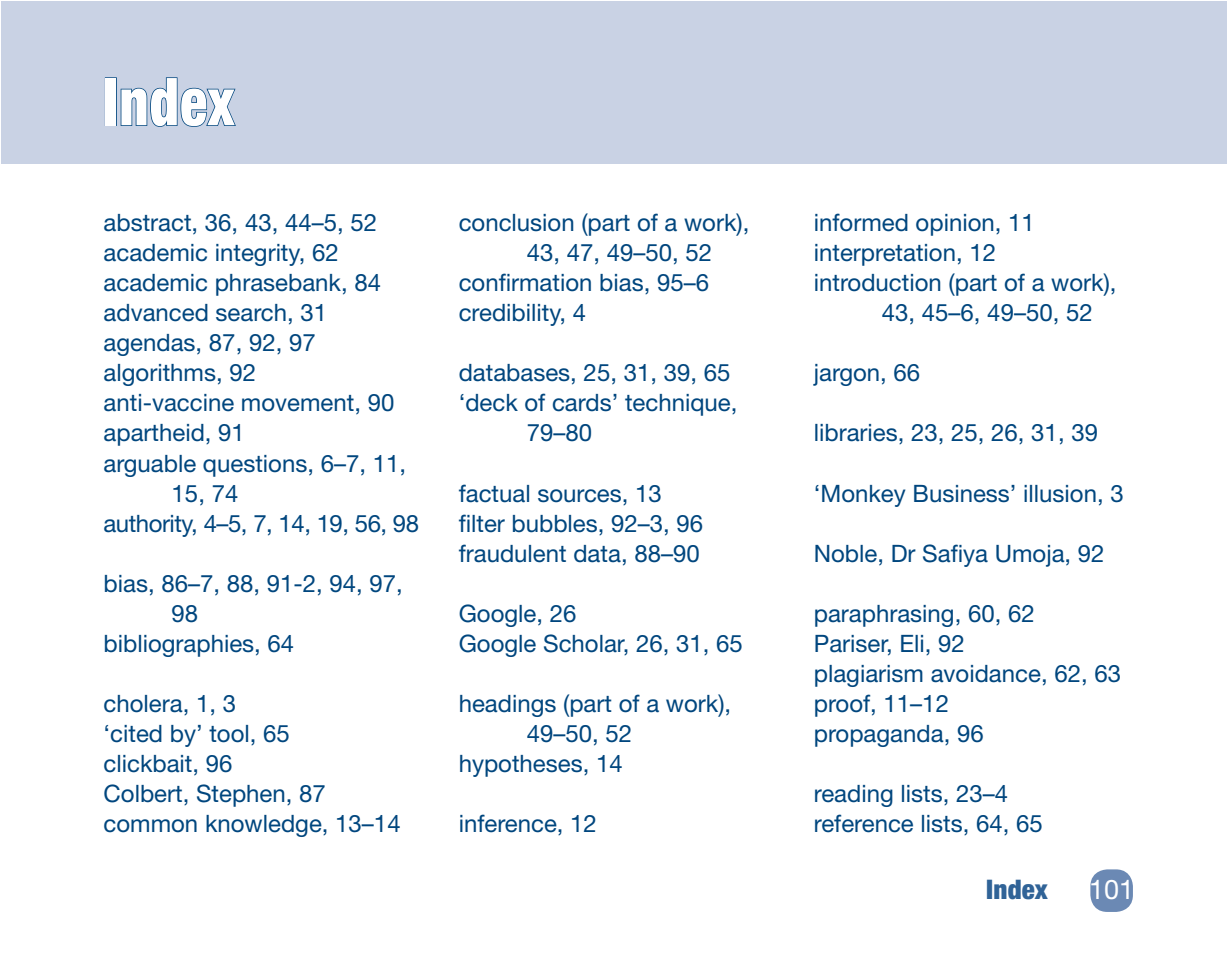
<style>
.page{position:relative;width:1228px;height:973px;background:#fff}
.page>*{position:absolute;margin:0;border:0;box-sizing:border-box;transform-origin:0 0}
.t1{font:900 condensed 66px "Helvetica Neue LT Std";letter-spacing:.02em;color:#fff;scale:.85 1}
.t2{font:900 condensed 27px "Helvetica Neue LT Std";letter-spacing:.01em;color:#306397}
.t3{font:27px "Helvetica Neue LT Std";color:#fff}
.t4{font:24px/30px "Helvetica Neue LT Std";color:#00467e}
.t5{font:24px "Helvetica Neue LT Std";letter-spacing:-.02em;color:#00467e}
</style>
<div class="page">
<div style="left:1090px;top:869px;width:43px;height:42px;background:#6b89b4;border-radius:17px"></div>
<div style="left:1px;top:1px;width:1225px;height:163px;background:#c9d2e4"></div>
<div style="left:105px;top:77px;width:12px;height:49px;border:2px solid #00467e"></div>
<svg style="left:120px;top:77px;width:116px;height:50px"></svg>
<h1 class="t1" style="left:104px;top:61px;width:156px">Index</h1>
<p class="t4" style="left:104px;top:207px;width:275px">abstract, 36, 43, 44–5, 52</p>
<p class="t4" style="left:104px;top:237px;width:237px">academic integrity, 62</p>
<p class="t4" style="left:104px;top:267px;width:279px">academic phrasebank, 84</p>
<p class="t4" style="left:104px;top:297px;width:225px">advanced search, 31</p>
<p class="t4" style="left:104px;top:327px;width:214px">agendas, 87, 92, 97</p>
<p class="t4" style="left:104px;top:357px;width:154px">algorithms, 92</p>
<p class="t4" style="left:104px;top:387px;width:292px">anti-vaccine movement, 90</p>
<p class="t4" style="left:104px;top:417px;width:143px">apartheid, 91</p>
<p class="t4" style="left:104px;top:447px;width:304px">arguable questions, 6–7, 11,</p>
<p class="t4" style="left:172px;top:477px;width:68px">15, 74</p>
<p class="t5" style="left:104px;top:508px;width:317px">authority, 4–5, 7, 14, 19, 56, 98</p>
<p class="t4" style="left:104px;top:567px;width:301px">bias, 86–7, 88, 91-2, 94, 97,</p>
<p class="t4" style="left:172px;top:597px;width:28px">98</p>
<p class="t4" style="left:104px;top:627px;width:192px">bibliographies, 64</p>
<p class="t4" style="left:104px;top:687px;width:298px">cholera, 1, 3<br>‘cited by’ tool, 65<br>clickbait, 96<br>Colbert, Stephen, 87 common knowledge, 13–14</p>
<p class="t4" style="left:459px;top:207px;width:292px">conclusion (part of a work),</p>
<p class="t4" style="left:527px;top:237px;width:187px">43, 47, 49–50, 52</p>
<p class="t4" style="left:459px;top:267px;width:252px">confirmation bias, 95–6</p>
<p class="t4" style="left:459px;top:297px;width:129px">credibility, 4</p>
<p class="t4" style="left:459px;top:357px;width:273px">databases, 25, 31, 39, 65</p>
<p class="t4" style="left:459px;top:387px;width:280px">‘deck of cards’ technique,</p>
<p class="t4" style="left:527px;top:417px;width:67px">79–80</p>
<p class="t4" style="left:459px;top:477px;width:246px">factual sources, 13 filter bubbles, 92–3, 96 fraudulent data, 88–90</p>
<p class="t4" style="left:459px;top:597px;width:286px">Google, 26<br>Google Scholar, 26, 31, 65</p>
<p class="t4" style="left:459px;top:687px;width:274px">headings (part of a work),</p>
<p class="t4" style="left:527px;top:717px;width:107px">49–50, 52</p>
<p class="t4" style="left:459px;top:747px;width:166px">hypotheses, 14</p>
<p class="t4" style="left:459px;top:807px;width:140px">inference, 12</p>
<p class="t4" style="left:814px;top:207px;width:222px">informed opinion, 11</p>
<p class="t4" style="left:814px;top:237px;width:184px">interpretation, 12</p>
<p class="t4" style="left:814px;top:267px;width:304px">introduction (part of a work),</p>
<p class="t4" style="left:882px;top:297px;width:212px">43, 45–6, 49–50, 52</p>
<p class="t4" style="left:814px;top:357px;width:108px">jargon, 66</p>
<p class="t4" style="left:814px;top:417px;width:286px">libraries, 23, 25, 26, 31, 39</p>
<p class="t4" style="left:814px;top:477px;width:311px">‘Monkey Business’ illusion, 3</p>
<p class="t4" style="left:814px;top:537px;width:292px">Noble, Dr Safiya Umoja, 92</p>
<p class="t4" style="left:814px;top:597px;width:309px">paraphrasing, 60, 62<br>Pariser, Eli, 92<br>plagiarism avoidance, 62, 63 proof, 11–12<br>propaganda, 96</p>
<p class="t4" style="left:814px;top:777px;width:230px">reading lists, 23–4 reference lists, 64, 65</p>
<p class="t2" style="left:986px;top:872px;width:63px">Index</p>
<p class="t3" style="left:1089px;top:873px;width:47px">101</p>
</div>
